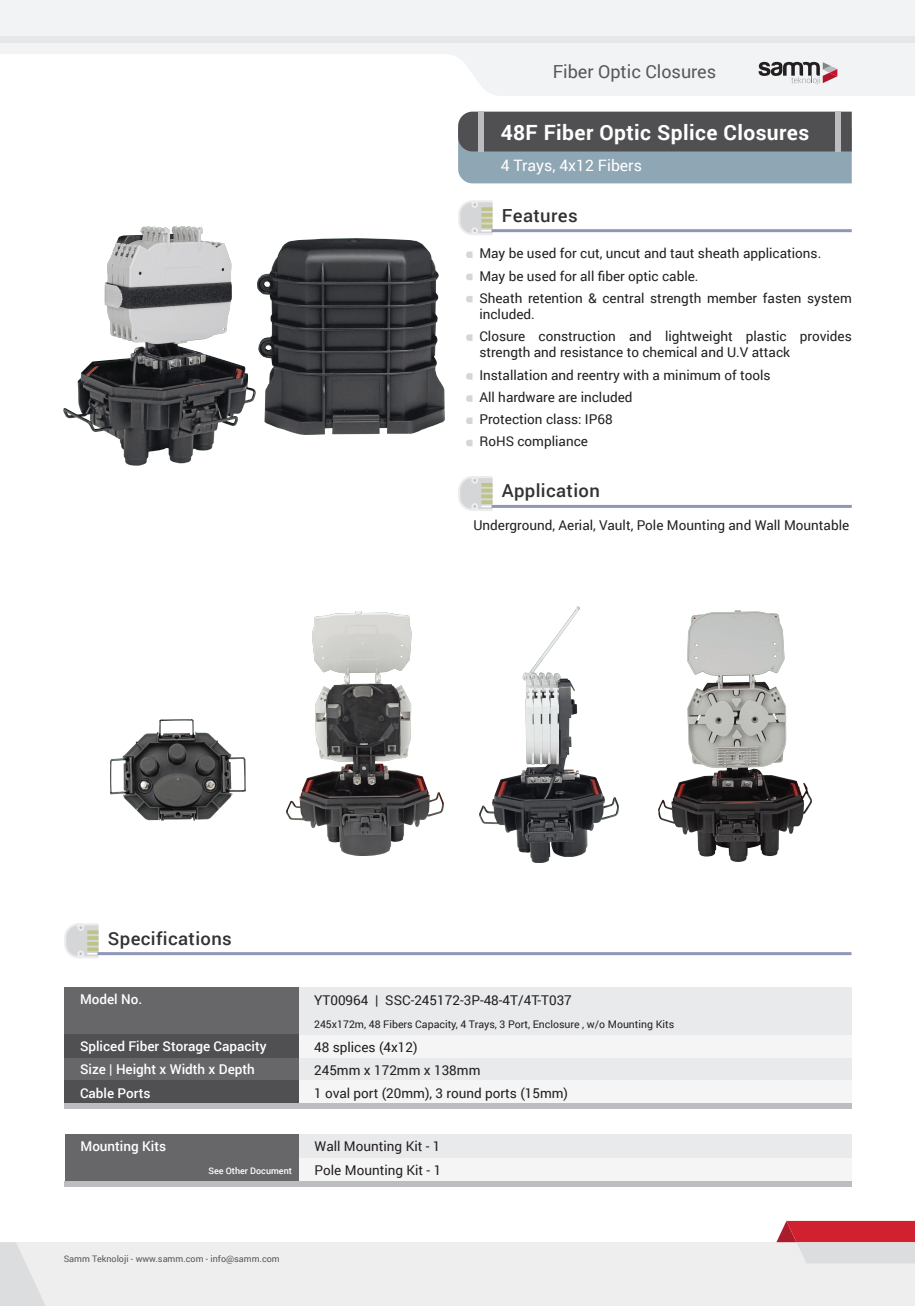
<style>
.page{position:relative;width:915px;height:1306px;background:#fff}
.page>*{position:absolute;margin:0;border:0;box-sizing:border-box;transform-origin:0 0}
.t1{font:700 21px "Roboto";letter-spacing:.02em;color:#fff}
.t2{font:500 18px "Roboto";letter-spacing:.02em;color:#313232}
.t3{font:18px "Roboto";color:#57585a}
.t4{font:15.75px "Roboto";color:#fff}
.t5{font:13.5px/22.2px "Roboto";color:#231f20}
.t6{font:500 13.5px/23.4px "Roboto";color:#fff}
.t7{font:10.5px "Roboto";color:#231f20}
.t8{font:9px "Roboto";color:#57585a}
.t9{font:500 9px "Roboto";color:#fff}
</style>
<div class="page">
<div style="left:64px;top:1181px;width:787px;height:5px;background:#bcbdc0"></div>
<div style="left:65px;top:1134px;width:234px;height:47px;background:#67676a"></div>
<div style="left:299px;top:1134px;width:552px;height:47px;background:#f5f5f6"></div>
<div style="left:299px;top:1134px;width:552px;height:23px;background:#e9eaeb"></div>
<div style="left:1px;top:1242px;width:913px;height:63px;background:#eeeeef"></div>
<svg style="left:776px;top:1220px;width:138px;height:43px;background:#d8868e"></svg>
<svg style="left:0;top:1242px;width:45px;height:63px"></svg>
<svg style="left:64px;top:923px;width:34px;height:35px"></svg>
<hr style="left:97px;top:952px;width:754px;height:3px;background:#9096b6">
<div style="left:64px;top:987px;width:235px;height:115px;background:#67676a"></div>
<div style="left:64px;top:1034px;width:235px;height:23px;background:#505052"></div>
<div style="left:64px;top:1080px;width:235px;height:23px;background:#505052"></div>
<div style="left:299px;top:987px;width:552px;height:115px;background:#f5f5f6"></div>
<div style="left:299px;top:1057px;width:552px;height:22px;background:#e9eaeb"></div>
<div style="left:299px;top:1010px;width:552px;height:24px;background:#e9eaeb"></div>
<div style="left:299px;top:987px;width:552px;height:24px;background:#e9eaeb"></div>
<div style="left:64px;top:1102px;width:787px;height:6px;background:#bcbdc0"></div>
<svg style="left:466px;top:334px;width:6px;height:7px"></svg>
<svg style="left:466px;top:373px;width:6px;height:6px"></svg>
<svg style="left:466px;top:395px;width:6px;height:7px"></svg>
<svg style="left:466px;top:251px;width:6px;height:7px"></svg>
<svg style="left:466px;top:274px;width:6px;height:6px"></svg>
<svg style="left:466px;top:296px;width:6px;height:6px"></svg>
<svg style="left:466px;top:417px;width:6px;height:7px"></svg>
<svg style="left:466px;top:439px;width:6px;height:7px"></svg>
<svg style="left:458px;top:112px;width:393px;height:71px;background:#6d777f"></svg>
<div style="left:478px;top:112px;width:5px;height:39px;background:#bcbdc0"></div>
<div style="left:834px;top:112px;width:5px;height:39px;background:#bcbdc0"></div>
<hr style="left:491px;top:229px;width:360px;height:3px;background:#9096b6">
<svg style="left:458px;top:200px;width:34px;height:35px"></svg>
<hr style="left:491px;top:505px;width:360px;height:3px;background:#9096b6">
<svg style="left:458px;top:476px;width:34px;height:35px"></svg>
<img style="left:479px;top:606px;width:139px;height:256px">
<img style="left:63px;top:227px;width:192px;height:238px">
<img style="left:257px;top:239px;width:187px;height:195px">
<img style="left:658px;top:610px;width:153px;height:251px">
<img style="left:110px;top:719px;width:135px;height:101px">
<img style="left:287px;top:611px;width:156px;height:244px">
<svg style="left:0;top:0;width:914px;height:96px;fill:#f2f3f4"></svg>
<div style="left:0;top:36px;width:914px;height:7px;background:#e6e7e9"></div>
<svg style="left:758px;top:62px;width:79px;height:22px"></svg>
<h2 class="t3" style="left:552px;top:59px;width:165px">Fiber Optic Closures</h2>
<h1 class="t1" style="left:500px;top:117px;width:310px">48F Fiber Optic Splice Closures</h1>
<p class="t4" style="left:500px;top:154px;width:143px">4 Trays, 4x12 Fibers</p>
<h2 class="t2" style="left:501px;top:202px;width:77px">Features</h2>
<p class="t5" style="left:479px;top:242px;width:374px">May be used for cut, uncut and taut sheath applications.<br>May be used for all fiber optic cable.<br>Sheath retention &amp; central strength member fasten system</p>
<p class="t5" style="left:479px;top:302px;width:374px">included.<br>Closure construction and lightweight plastic provides</p>
<p class="t5" style="left:479px;top:341px;width:312px">strength and resistance to chemical and U.V attack Installation and reentry with a minimum of tools<br>All hardware are included<br>Protection class: IP68<br>RoHS compliance</p>
<h2 class="t2" style="left:501px;top:478px;width:99px">Application</h2>
<p class="t5" style="left:473px;top:513px;width:377px">Underground, Aerial, Vault, Pole Mounting and Wall Mountable</p>
<h2 class="t2" style="left:108px;top:925px;width:125px">Specifications</h2>
<p class="t6" style="left:80px;top:987px;width:64px">Model No.</p>
<p class="t6" style="left:80px;top:1033px;width:188px">Spliced Fiber Storage Capacity<br>Size | Height x Width x Depth<br>Cable Ports</p>
<p class="t6" style="left:80px;top:1133px;width:87px">Mounting Kits</p>
<p class="t9" style="left:208px;top:1164px;width:85px">See Other Document</p>
<p class="t5" style="left:314px;top:988px;width:259px">YT00964 | SSC-245172-3P-48-4T/4T-T037</p>
<p class="t7" style="left:314px;top:1017px;width:361px">245x172m, 48 Fibers Capacity, 4 Trays, 3 Port, Enclosure , w/o Mounting Kits</p>
<p class="t5" style="left:314px;top:1034px;width:255px;line-height:23.4px">48 splices (4x12)<br>245mm x 172mm x 138mm<br>1 oval port (20mm), 3 round ports (15mm)</p>
<p class="t5" style="left:314px;top:1134px;width:128px;line-height:23.4px">Wall Mounting Kit - 1<br>Pole Mounting Kit - 1</p>
<p class="t8" style="left:64px;top:1252px;width:217px">Samm Teknoloji - www.samm.com - info@samm.com</p>
</div>
